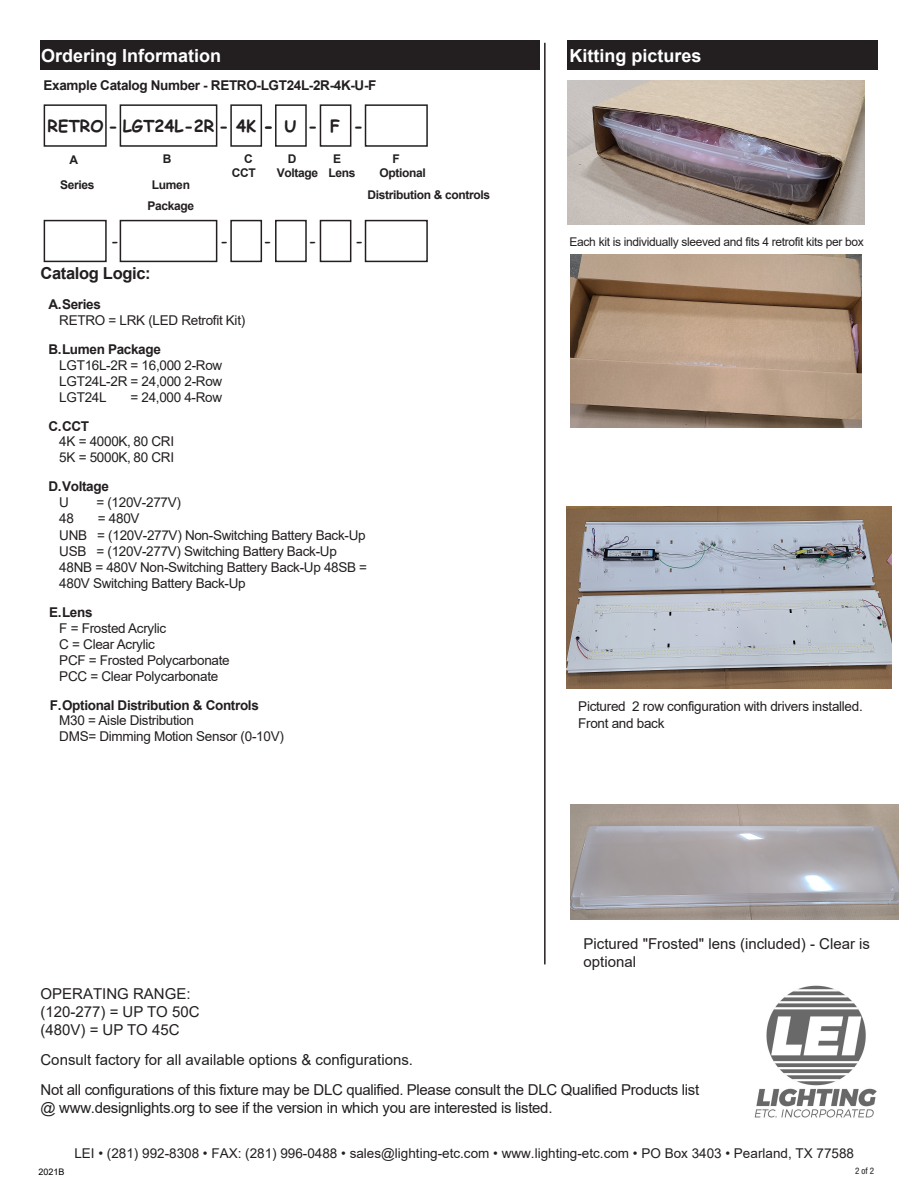
<style>
.page{position:relative;width:918px;height:1188px;background:#fff}
.page>*{position:absolute;margin:0;border:0;box-sizing:border-box;transform-origin:0 0}
.t1{font:700 18px "Arial";color:#fff}
.t2{font:700 16.5px "Comic Sans MS";color:#231f20}
.Text{font:700 16.5px "Arial";letter-spacing:-.02em;color:#231f20}
.t3{font:16.5px "Comic Sans MS";color:#231f20}
.t4{font:15px/30px "Arial";letter-spacing:-.02em;color:#231f20}
.t5{font:15px/18px "Arial";color:#231f20}
.t6{font:13.5px/16px "Arial";letter-spacing:-.02em;color:#231f20}
.t7{font:13.5px "Arial";color:#231f20}
.t8{font:700 13.5px/16px "Arial";letter-spacing:-.025em;color:#231f20}
.t9{font:13.5px "Arial";letter-spacing:-.02em;color:#231f20}
.t10{font:700 12px "Arial";letter-spacing:-.03em;color:#231f20}
.t11{font:12px "Arial";letter-spacing:-.03em;color:#231f20}
.t12{font:9px "Arial";color:#000}
.t13{font:condensed 9px "Helvetica Neue";color:#231f20}
.s1{font-style:inherit}
.s2{font-weight:700}
.s3{font-weight:400}
</style>
<div class="page">
<div style="left:40px;top:40px;width:500px;height:30px;background:#231f20"></div>
<hr style="left:544px;top:43px;width:2px;height:921px;background:#231f20">
<div style="left:567px;top:40px;width:311px;height:30px;background:#231f20"></div>
<img style="left:754px;top:985px;width:123px;height:133px">
<div style="left:44px;top:104px;width:63px;height:43px;border:2px solid #231f20"></div>
<div style="left:120px;top:104px;width:97px;height:43px;border:2px solid #231f20"></div>
<div style="left:365px;top:104px;width:63px;height:43px;border:2px solid #231f20"></div>
<div style="left:230px;top:104px;width:32px;height:43px;border:2px solid #231f20"></div>
<div style="left:275px;top:104px;width:32px;height:43px;border:2px solid #231f20"></div>
<div style="left:320px;top:104px;width:31px;height:43px;border:2px solid #231f20"></div>
<div style="left:44px;top:220px;width:63px;height:42px;border:2px solid #231f20"></div>
<div style="left:120px;top:220px;width:97px;height:42px;border:2px solid #231f20"></div>
<div style="left:365px;top:220px;width:63px;height:42px;border:2px solid #231f20"></div>
<div style="left:230px;top:220px;width:32px;height:42px;border:2px solid #231f20"></div>
<div style="left:275px;top:220px;width:32px;height:42px;border:2px solid #231f20"></div>
<div style="left:320px;top:220px;width:31px;height:42px;border:2px solid #231f20"></div>
<img style="left:568px;top:80px;width:296px;height:145px">
<img style="left:571px;top:254px;width:291px;height:174px">
<img style="left:567px;top:507px;width:324px;height:181px">
<img style="left:571px;top:805px;width:328px;height:115px">
<p class="t1" style="left:41px;top:43px;width:182px">Ordering Information</p>
<p class="t8" style="left:44px;top:78px;width:334px">Example Catalog Number - RETRO-LGT24L-2R-4K-U-F</p>
<p class="t2" style="left:48px;top:113px;width:317px">RETRO - LGT24L-2R - 4K - - F -</p>
<p class="t2" style="left:285px;top:113px;width:14px">U</p>
<p class="t10" style="left:69px;top:151px;width:10px">A</p>
<p class="t10" style="left:163px;top:150px;width:10px">B</p>
<p class="t10" style="left:60px;top:177px;width:36px">Series</p>
<p class="t10" style="left:152px;top:176px;width:40px">Lumen</p>
<p class="t10" style="left:148px;top:197px;width:48px">Package</p>
<p class="t10" style="left:244px;top:150px;width:10px">C</p>
<p class="t10" style="left:288px;top:150px;width:10px">D</p>
<p class="t10" style="left:333px;top:150px;width:10px">E</p>
<p class="t10" style="left:392px;top:150px;width:9px">F</p>
<p class="t10" style="left:232px;top:165px;width:25px">CCT</p>
<p class="t10" style="left:277px;top:165px;width:80px">Voltage Lens</p>
<p class="t10" style="left:379px;top:165px;width:48px">Optional</p>
<p class="t10" style="left:367px;top:186px;width:124px">Distribution <span class="s1">&amp; controls</span></p>
<p class="t3" style="left:111px;top:229px;width:8px">-</p>
<p class="t3" style="left:221px;top:229px;width:52px">- -</p>
<p class="t3" style="left:309px;top:229px;width:55px">- -</p>
<p class="Text" style="left:40px;top:262px;width:112px">Catalog Logic:</p>
<p class="t6" style="left:59px;top:297px;width:187px;line-height:15.5px;text-indent:-11px"><span class="s2">A.</span><span class="s2">Series<br></span>RETRO = LRK (LED Retrofit Kit)</p>
<p class="t6" style="left:59px;top:341px;width:165px;text-indent:-11px"><span class="s2">B.</span><span class="s2">Lumen Package<br></span>LGT16L-2R = 16,000 2-Row<br>LGT24L-2R = 24,000 2-Row<br>LGT24L</p>
<p class="t6" style="left:130px;top:389px;width:93px">= 24,000 4-Row</p>
<p class="t6" style="left:59px;top:418px;width:116px;text-indent:-11px"><span class="s2">C.</span><span class="s2">CCT<br></span>4K = 4000K, 80 CRI<br>5K = 5000K, 80 CRI</p>
<p class="t8" style="left:59px;top:479px;width:51px;text-indent:-11px"><span class="s1">D.</span>Voltage<br><span class="s3">U</span></p>
<p class="t6" style="left:96px;top:495px;width:86px">= (120V-277V)</p>
<p class="t6" style="left:59px;top:511px;width:309px;text-indent:39px">= 480V<br>UNB = (120V-277V) Non-Switching Battery Back-Up USB = (120V-277V) Switching Battery Back-Up 48NB = 480V Non-Switching Battery Back-Up 48SB = 480V Switching Battery Back-Up</p>
<p class="t6" style="left:59px;top:604px;width:172px;text-indent:-10px"><span class="s2">E.</span><span class="s2">Lens<br></span>F = Frosted Acrylic<br>C = Clear Acrylic<br>PCF = Frosted Polycarbonate<br>PCC = Clear Polycarbonate</p>
<p class="t6" style="left:59px;top:697px;width:201px;line-height:15.5px;text-indent:-9px"><span class="s2">F.</span><span class="s2">Optional Distribution</span> <span class="s2">&amp; Controls<br></span>M30 = Aisle Distribution</p>
<p class="t9" style="left:59px;top:727px;width:226px">DMS= Dimming Motion Sensor (0-10V)</p>
<p class="t6" style="left:59px;top:511px;width:16px">48</p>
<p class="t1" style="left:548px;top:43px;width:156px">nt Kitting pictures</p>
<p class="t11" style="left:570px;top:233px;width:296px">Each kit is individually sleeved and fits 4 retrofit kits per box</p>
<p class="t6" style="left:578px;top:698px;width:286px">Pictured 2 row configuration with drivers installed.<br>Front and back</p>
<p class="t5" style="left:584px;top:935px;width:288px">Pictured "Frosted" lens (included) - Clear is optional</p>
<p class="t5" style="left:40px;top:984px;width:161px">OPERATING RANGE: (120-277) = UP TO 50C (480V) = UP TO 45C</p>
<p class="t4" style="left:40px;top:1044px;width:660px">Consult factory for all available options &amp; configurations.<br>Not all configurations of this fixture may be DLC qualified. Please consult the DLC Qualified Products list</p>
<p class="t4" style="left:40px;top:1092px;width:514px">@ www.designlights.org to see if the version in which you are interested is listed.</p>
<p class="t7" style="left:74px;top:1144px;width:781px">LEI • (281) 992-8308 • FAX: (281) 996-0488 • sales@lighting-etc.com • www.lighting-etc.com • PO Box 3403 • Pearland, TX 77588</p>
<p class="t12" style="left:39px;top:1166px;width:28px">2021<span class="s1">B</span></p>
<p class="t13" style="left:855px;top:1166px;width:21px">2 of 2</p>
</div>
